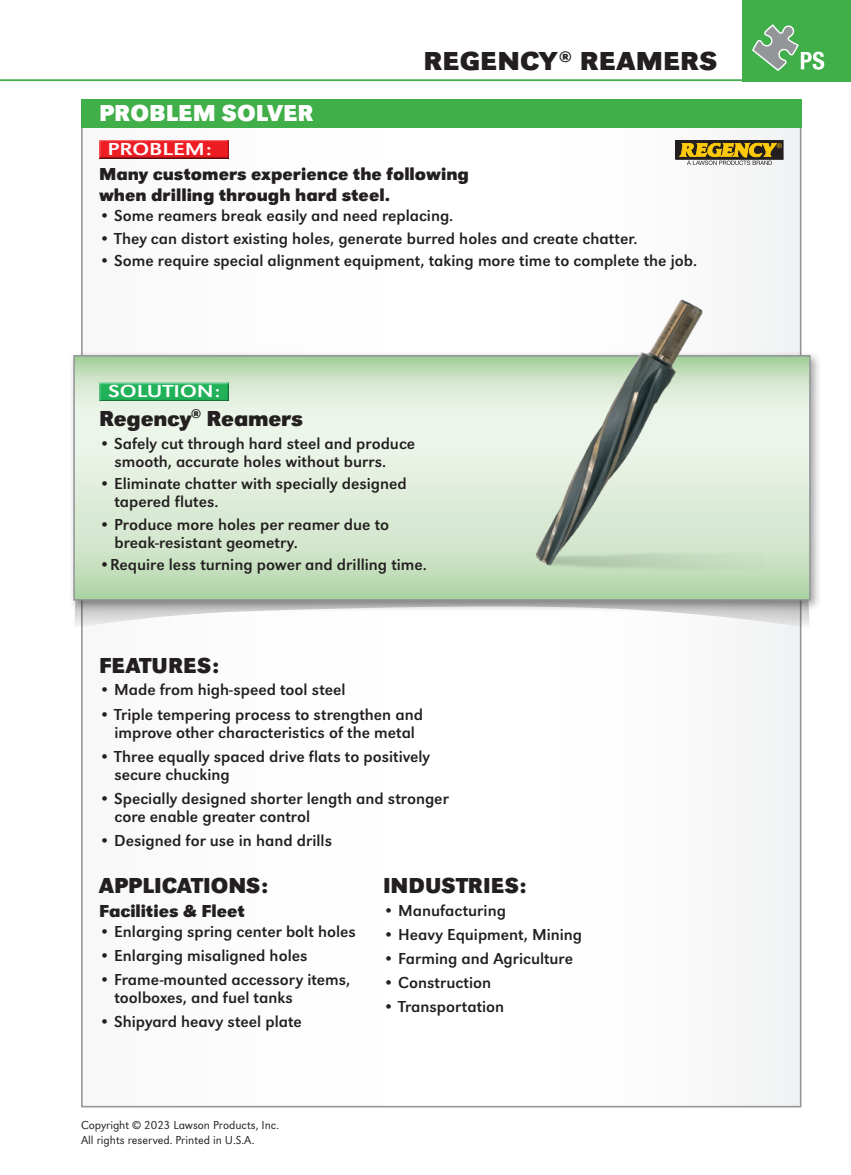
<style>
.page{position:relative;width:851px;height:1175px;background:#fff}
.page>*{position:absolute;margin:0;border:0;box-sizing:border-box;transform-origin:0 0}
.t1{font:700 27px "URW Grotesk Wid";color:#231f20}
.t2{font:700 24px "URW Grotesk";color:#fff}
.t3{font:700 22.5px "URW Grotesk";color:#231f20}
.t4{font:700 18px/21px "URW Grotesk";color:#231f20}
.t5{font:18px "URW Grotesk";color:#fff;scale:1.25 1}
.t6{font:16.5px/18px "URW Grotesk";color:#231f20}
.t7{font:300 12px/15px "URW Grotesk";color:#231f20}
</style>
<div class="page">
<div style="left:742px;top:0;width:108px;height:81px;background:#40ae49"></div>
<hr style="left:0;top:80px;width:850px;height:1px;background:#40ae49">
<svg style="left:752px;top:24px;width:72px;height:47px"></svg>
<div style="left:81px;top:99px;width:720px;height:29px;background:#40ae49"></div>
<div style="left:98px;top:139px;width:132px;height:21px;background:#231f20;opacity:.75"></div>
<div style="left:675px;top:140px;width:108px;height:20px;border:1px solid #231f20"></div>
<svg style="left:678px;top:141px;width:103px;height:24px;background:#98823b"></svg>
<svg style="left:74px;top:612px;width:735px;height:16px"></svg>
<div style="left:68px;top:350px;width:753px;height:262px;background:#231f20;opacity:.4"></div>
<svg style="left:76px;top:358px;width:731px;height:239px;background:#d5e8d0"></svg>
<div style="left:73px;top:355px;width:737px;height:245px;border:2px solid #939598"></div>
<div style="left:98px;top:380px;width:132px;height:22px;background:#d1e6cb"></div>
<div style="left:98px;top:381px;width:132px;height:22px;background:#231f20;opacity:.75"></div>
<img style="left:535px;top:299px;width:229px;height:274px">
<h2 class="t2" style="left:99px;top:99px;width:216px">PROBLEM SOLVER</h2>
<p class="t5" style="left:107px;top:138px;width:85px">PROBLEM:</p>
<h1 class="t1" style="left:423px;top:45px;width:295px">REGENCY <sup>®</sup> REAMERS</h1>
<p class="t4" style="left:99px;top:163px;width:371px">Many customers experience the following when drilling through hard steel.</p>
<p class="t6" style="left:99px;top:206px;width:356px">• Some reamers break easily and need replacing.</p>
<p class="t6" style="left:99px;top:229px;width:540px">• They can distort existing holes, generate burred holes and create chatter.</p>
<p class="t6" style="left:99px;top:252px;width:599px">• Some require special alignment equipment, taking more time to complete the job.</p>
<p class="t5" style="left:108px;top:381px;width:91px">SOLUTION:</p>
<h3 class="t3" style="left:99px;top:405px;width:205px">Regency<sup>®</sup> Reamers</h3>
<p class="t6" style="left:114px;top:434px;width:302px;text-indent:-15px">• Safely cut through hard steel and produce smooth, accurate holes without burrs.</p>
<p class="t6" style="left:114px;top:474px;width:294px;text-indent:-15px">• Eliminate chatter with specially designed tapered flutes.</p>
<p class="t6" style="left:114px;top:515px;width:276px;text-indent:-15px">• Produce more holes per reamer due to break-resistant geometry.</p>
<p class="t6" style="left:99px;top:555px;width:329px">•Require less turning power and drilling time.</p>
<h3 class="t3" style="left:99px;top:652px;width:121px">FEATURES:</h3>
<p class="t6" style="left:99px;top:681px;width:248px">• Made from high-speed tool steel</p>
<p class="t6" style="left:99px;top:705px;width:325px;text-align:center">• Triple tempering process to strengthen and improve other characteristics of the metal</p>
<p class="t6" style="left:114px;top:747px;width:317px;text-indent:-15px">• Three equally spaced drive flats to positively secure chucking</p>
<p class="t6" style="left:114px;top:789px;width:336px;text-indent:-15px">• Specially designed shorter length and stronger core enable greater control</p>
<p class="t6" style="left:99px;top:831px;width:234px">• Designed for use in hand drills</p>
<h3 class="t3" style="left:99px;top:872px;width:171px">APPLICATIONS:</h3>
<p class="t4" style="left:99px;top:900px;width:147px">Facilities &amp; Fleet</p>
<p class="t6" style="left:99px;top:922px;width:258px">• Enlarging spring center bolt holes</p>
<p class="t6" style="left:99px;top:946px;width:210px">• Enlarging misaligned holes</p>
<p class="t6" style="left:114px;top:970px;width:237px;text-indent:-15px">• Frame-mounted accessory items, toolboxes, and fuel tanks</p>
<p class="t6" style="left:99px;top:1012px;width:204px">• Shipyard heavy steel plate</p>
<h3 class="t3" style="left:383px;top:872px;width:145px">INDUSTRIES:</h3>
<p class="t6" style="left:383px;top:901px;width:124px">• Manufacturing</p>
<p class="t6" style="left:383px;top:925px;width:201px">• Heavy Equipment, Mining</p>
<p class="t6" style="left:383px;top:949px;width:192px">• Farming and Agriculture</p>
<p class="t6" style="left:383px;top:973px;width:110px">• Construction</p>
<p class="t6" style="left:383px;top:997px;width:123px">• Transportation</p>
<p class="t7" style="left:81px;top:1118px;width:199px">Copyright © 2023 Lawson Products, Inc.<br>All rights reserved. Printed in U.S.A.</p>
</div>
